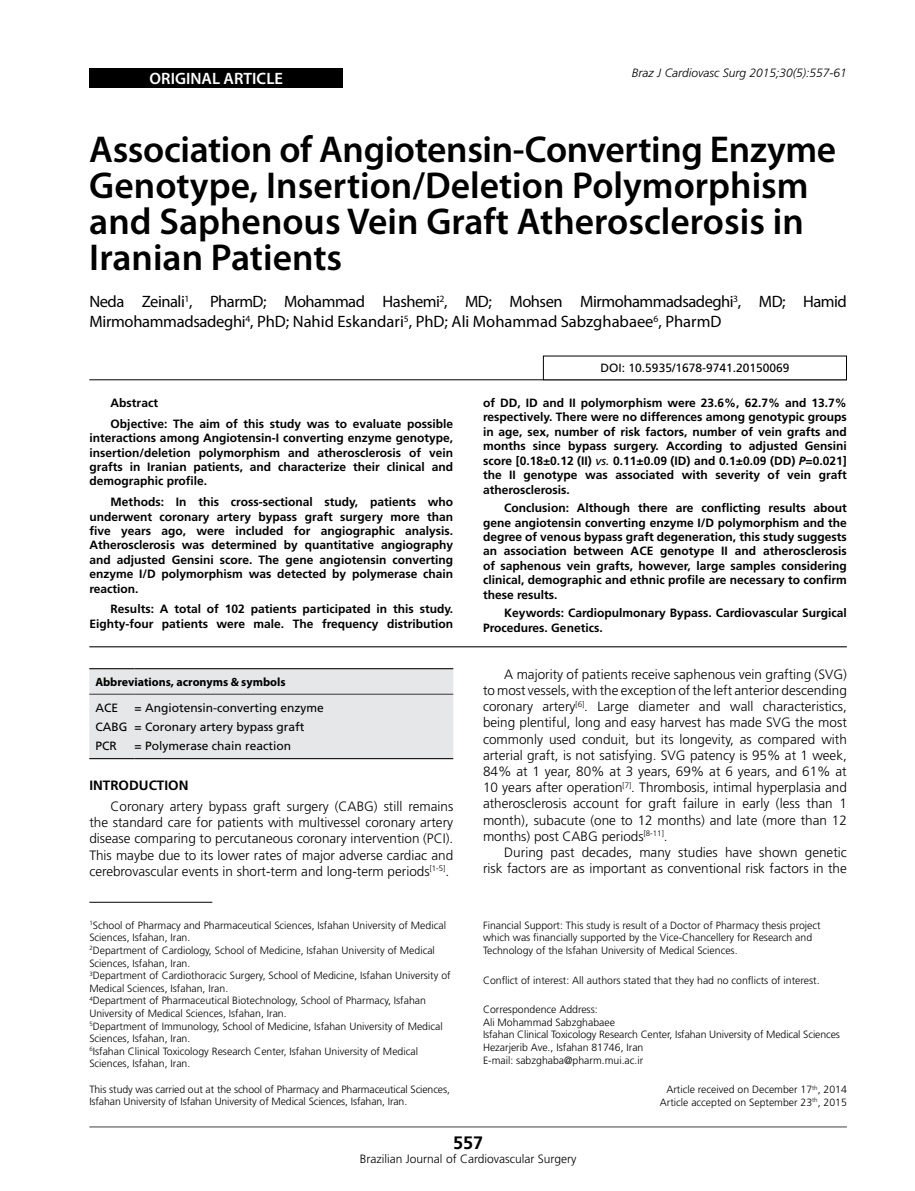
<style>
.page{position:relative;width:915px;height:1191px;background:#fff}
.page>*{position:absolute;margin:0;border:0;box-sizing:border-box;transform-origin:0 0}
.t1{font:600 37.5px/36px "Myriad Pro";color:#000}
.t2{font:700 18px "Frutiger";color:#000}
.t3{font:16.5px/19.8px "Myriad Pro";letter-spacing:-.02em;color:#000}
.t4{font:600 16.5px "Myriad Pro";color:#fff}
.t5{font:300 13.5px/16.2px "Frutiger";color:#000;text-align:justify}
.t6{font:700 13.5px "Frutiger";color:#000}
.t7{font:700 12px/14.4px "Frutiger";color:#000;text-align:justify}
.t8{font:12px/18.6px "Frutiger";color:#000}
.t9{font:300 12px "Frutiger";color:#000}
.t10{font:italic 300 12px "Frutiger";color:#000}
.t11{font:700 12px "Myriad Pro";color:#000}
.t12{font:300 10.5px/12.6px "Frutiger";color:#000}
.s1{font-weight:400;font-style:italic}
.s2{font-style:italic}
</style>
<div class="page">
<hr style="left:89px;top:1126px;width:757px;height:1px;background:#414042">
<div style="left:89px;top:68px;width:254px;height:20px;background:#000"></div>
<hr style="left:89px;top:646px;width:757px;height:1px;background:#000">
<div style="left:89px;top:669px;width:364px;height:89px;background:#e6e7e8"></div>
<hr style="left:89px;top:668px;width:45px;height:1px;background:#000">
<hr style="left:134px;top:668px;width:319px;height:1px;background:#000">
<hr style="left:89px;top:758px;width:45px;height:1px;background:#000">
<hr style="left:134px;top:758px;width:319px;height:1px;background:#000">
<hr style="left:89px;top:693px;width:45px;height:2px;background:#434345">
<hr style="left:134px;top:693px;width:319px;height:2px;background:#434345">
<hr style="left:89px;top:379px;width:757px;height:1px;background:#000">
<hr style="left:89px;top:902px;width:123px;height:1px;background:#000">
<h3 class="t4" style="left:150px;top:69px;width:135px">ORIGINAL ARTICLE</h3>
<p class="t10" style="left:631px;top:66px;width:216px">Braz J Cardiovasc Surg 2015;30(5):557-61</p>
<h1 class="t1" style="left:89px;top:132px;width:748px">Association of Angiotensin-Converting Enzyme Genotype, Insertion/Deletion Polymorphism and Saphenous Vein Graft Atherosclerosis in Iranian Patients</h1>
<h3 class="t3" style="left:89px;top:292px;width:758px">Neda Zeinali<sup>1</sup>, PharmD; Mohammad Hashemi<sup>2</sup>, MD; Mohsen Mirmohammadsadeghi<sup>3</sup>, MD; Hamid<br>Mirmohammadsadeghi<sup>4</sup>, PhD; Nahid Eskandari<sup>5</sup>, PhD; Ali Mohammad Sabzghabaee<sup>6</sup>, PharmD</h3>
<p class="t7" style="left:111px;top:392px;width:344px;line-height:20.7px">Abstract<br>Objective: The aim of this study was to evaluate possible</p>
<p class="t7" style="left:89px;top:431px;width:365px">interactions among Angiotensin-I converting enzyme genotype, insertion/deletion polymorphism and atherosclerosis of vein grafts in Iranian patients, and characterize their clinical and demographic profile.</p>
<p class="t7" style="left:89px;top:495px;width:365px;text-indent:21px">Methods: In this cross-sectional study, patients who underwent coronary artery bypass graft surgery more than five years ago, were included for angiographic analysis.<br>Atherosclerosis was determined by quantitative angiography and adjusted Gensini score. The gene angiotensin converting enzyme I/D polymorphism was detected by polymerase chain reaction.</p>
<p class="t7" style="left:89px;top:602px;width:365px;text-align:right">Results: A total of 102 patients participated in this study.<br>Eighty-four patients were male. The frequency distribution</p>
<p class="t11" style="left:95px;top:675px;width:192px">Abbreviations, acronyms &amp; symbols</p>
<p class="t8" style="left:95px;top:699px;width:33px">ACE<br>CABG<br>PCR</p>
<p class="t8" style="left:134px;top:699px;width:191px">= Angiotensin-converting enzyme = Coronary artery bypass graft<br>= Polymerase chain reaction</p>
<p class="t6" style="left:89px;top:778px;width:101px">INTRODUCTION</p>
<p class="t5" style="left:89px;top:798px;width:365px;text-indent:21px">Coronary artery bypass graft surgery (CABG) still remains the standard care for patients with multivessel coronary artery disease comparing to percutaneous coronary intervention (PCI).<br>This maybe due to its lower rates of major adverse cardiac and cerebrovascular events in short-term and long-term periods<sup>[1-5]</sup>.</p>
<p class="t12" style="left:89px;top:918px;width:363px"><sup>1</sup>School of Pharmacy and Pharmaceutical Sciences, Isfahan University of Medical Sciences, Isfahan, Iran.<br><sup>2</sup>Department of Cardiology, School of Medicine, Isfahan University of Medical Sciences, Isfahan, Iran.<br><sup>3</sup>Department of Cardiothoracic Surgery, School of Medicine, Isfahan University of Medical Sciences, Isfahan, Iran.<br><sup>4</sup>Department of Pharmaceutical Biotechnology, School of Pharmacy, Isfahan University of Medical Sciences, Isfahan, Iran.<br><sup>5</sup>Department of Immunology, School of Medicine, Isfahan University of Medical Sciences, Isfahan, Iran.<br><sup>6</sup>Isfahan Clinical Toxicology Research Center, Isfahan University of Medical Sciences, Isfahan, Iran.</p>
<p class="t12" style="left:89px;top:1082px;width:362px">This study was carried out at the school of Pharmacy and Pharmaceutical Sciences,<br>Isfahan University of Isfahan University of Medical Sciences, Isfahan, Iran.</p>
<p class="t8" style="left:600px;top:359px;width:190px">DOI: 10.5935/1678-9741.20150069</p>
<p class="t7" style="left:483px;top:395px;width:365px">of DD, ID and II polymorphism were 23.6%, 62.7% and 13.7% respectively. There were no differences among genotypic groups in age, sex, number of risk factors, number of vein grafts and months since bypass surgery. According to adjusted Gensini score [0.18±0.12 (II) <span class="s1">vs.</span> 0.11±0.09 (ID) and 0.1±0.09 (DD) <span class="s2">P</span>=0.021] the II genotype was associated with severity of vein graft atherosclerosis.</p>
<p class="t7" style="left:483px;top:500px;width:365px;text-indent:21px">Conclusion: Although there are conflicting results about gene angiotensin converting enzyme I/D polymorphism and the degree of venous bypass graft degeneration, this study suggests an association between ACE genotype II and atherosclerosis of saphenous vein grafts, however, large samples considering clinical, demographic and ethnic profile are necessary to confirm these results.</p>
<p class="t7" style="left:483px;top:606px;width:365px;text-indent:21px">Keywords: Cardiopulmonary Bypass. Cardiovascular Surgical<br>Procedures. Genetics.</p>
<p class="t5" style="left:483px;top:666px;width:365px;text-indent:21px">A majority of patients receive saphenous vein grafting (SVG) to most vessels, with the exception of the left anterior descending coronary artery<sup>[6]</sup>. Large diameter and wall characteristics, being plentiful, long and easy harvest has made SVG the most commonly used conduit, but its longevity, as compared with arterial graft, is not satisfying. SVG patency is 95% at 1 week, 84% at 1 year, 80% at 3 years, 69% at 6 years, and 61% at 10 years after operation<sup>[7]</sup>. Thrombosis, intimal hyperplasia and atherosclerosis account for graft failure in early (less than 1 month), subacute (one to 12 months) and late (more than 12 months) post CABG periods<sup>[8-11]</sup>.</p>
<p class="t5" style="left:483px;top:844px;width:365px;text-align:right">During past decades, many studies have shown genetic risk factors are as important as conventional risk factors in the</p>
<p class="t12" style="left:483px;top:918px;width:339px">Financial Support: This study is result of a Doctor of Pharmacy thesis project which was financially supported by the Vice-Chancellery for Research and<br>Technology of the Isfahan University of Medical Sciences.</p>
<p class="t12" style="left:483px;top:973px;width:338px">Conflict of interest: All authors stated that they had no conflicts of interest.</p>
<p class="t12" style="left:483px;top:1003px;width:358px">Correspondence Address:<br>Ali Mohammad Sabzghabaee<br>Isfahan Clinical Toxicology Research Center, Isfahan University of Medical Sciences Hezarjerib Ave., Isfahan 81746, Iran<br>E-mail: sabzghaba@pharm.mui.ac.ir</p>
<p class="t12" style="left:659px;top:1083px;width:188px;text-align:right">Article received on December 17<sup>th</sup>, 2014<br>Article accepted on September 23<sup>th</sup>, 2015</p>
<h2 class="t2" style="left:453px;top:1132px;width:32px">557</h2>
<p class="t9" style="left:359px;top:1152px;width:218px">Brazilian Journal of Cardiovascular Surgery</p>
</div>
